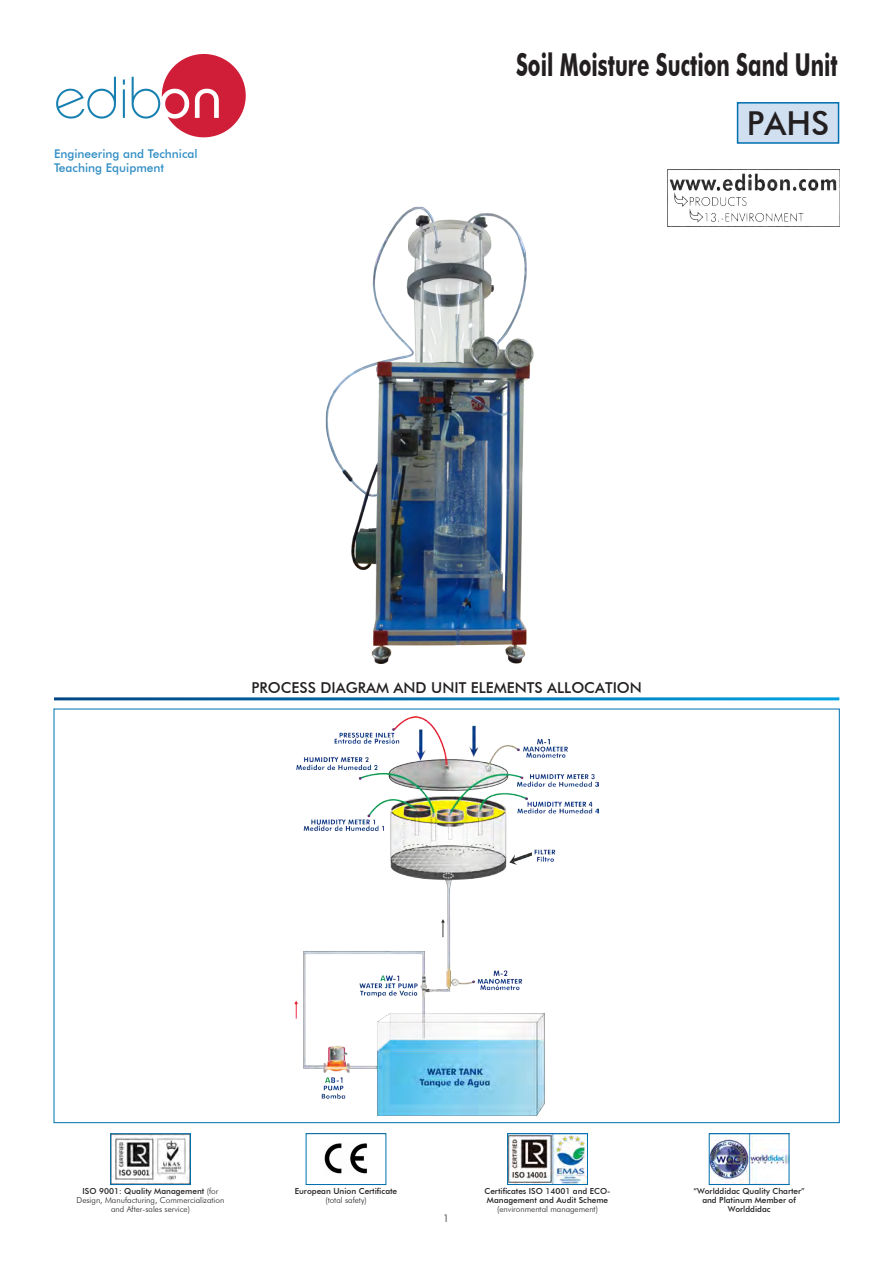
<style>
.page{position:relative;width:893px;height:1263px;background:#fff}
.page>*{position:absolute;margin:0;border:0;box-sizing:border-box;transform-origin:0 0}
.t1{font:500 33px "Futura BT";color:#231f20}
.t2{font:700 31.5px "Futura BT";color:#231f20;scale:.65 1}
.FILETE{font:500 15px "Futura BT";color:#231f20}
.t3{font:500 12px/14.4px "Futura BT";color:#318ec4}
.t4{font:300 10.5px "Futura BT";color:#231f20}
.t5{font:500 8.25px/9px "Futura BT";color:#231f20}
.t6{font:300 8.25px/9px "Futura BT";color:#231f20;text-align:center}
.s1{font-weight:500}
</style>
<div class="page">
<img style="left:711px;top:1135px;width:76px;height:48px">
<div style="left:709px;top:1133px;width:80px;height:52px;border:1px solid #006faf"></div>
<img style="left:509px;top:1135px;width:77px;height:48px">
<div style="left:507px;top:1133px;width:81px;height:52px;border:1px solid #006faf"></div>
<img style="left:324px;top:1143px;width:43px;height:31px">
<div style="left:306px;top:1133px;width:80px;height:52px;border:1px solid #006faf"></div>
<img style="left:112px;top:1135px;width:77px;height:48px">
<div style="left:110px;top:1133px;width:81px;height:52px;border:1px solid #006faf"></div>
<svg style="left:56px;top:77px;width:60px;height:42px"></svg>
<svg style="left:123px;top:79px;width:2px;height:39px"></svg>
<svg style="left:132px;top:54px;width:114px;height:83px"></svg>
<img style="left:667px;top:169px;width:172px;height:57px">
<div style="left:738px;top:103px;width:100px;height:40px;background:#d0e0f0"></div>
<div style="left:737px;top:102px;width:102px;height:42px;border:2px solid #006faf"></div>
<img style="left:294px;top:716px;width:305px;height:399px">
<img style="left:325px;top:206px;width:209px;height:457px">
<h3 class="t3" style="left:54px;top:146px;width:145px">Engineering and Technical<br>Teaching Equipment</h3>
<p class="t2" style="left:516px;top:46px;width:497px">Soil Moisture Suction Sand Unit</p>
<p class="t1" style="left:747px;top:104px;width:84px">PAHS</p>
<p class="FILETE" style="left:251px;top:679px;width:392px">PROCESS DIAGRAM AND UNIT ELEMENTS ALLOCATION</p>
<p class="t6" style="left:77px;top:1186px;width:149px"><span class="s1">ISO 9001: Quality Management</span> (for<br>Design, Manufacturing, Commercialization and After-sales service)</p>
<p class="t5" style="left:295px;top:1186px;width:104px">European Union Certificate</p>
<p class="t6" style="left:325px;top:1195px;width:43px">(total safety)</p>
<p class="t5" style="left:484px;top:1186px;width:128px">Certificates ISO 14001 and ECO-<br>Management and Audit Scheme</p>
<p class="t6" style="left:497px;top:1204px;width:102px">(environmental management)</p>
<p class="t4" style="left:443px;top:1211px;width:8px">1</p>
<p class="t5" style="left:693px;top:1186px;width:113px;text-align:center">“Worlddidac Quality Charter” and Platinum Member of<br>Worlddidac</p>
</div>
